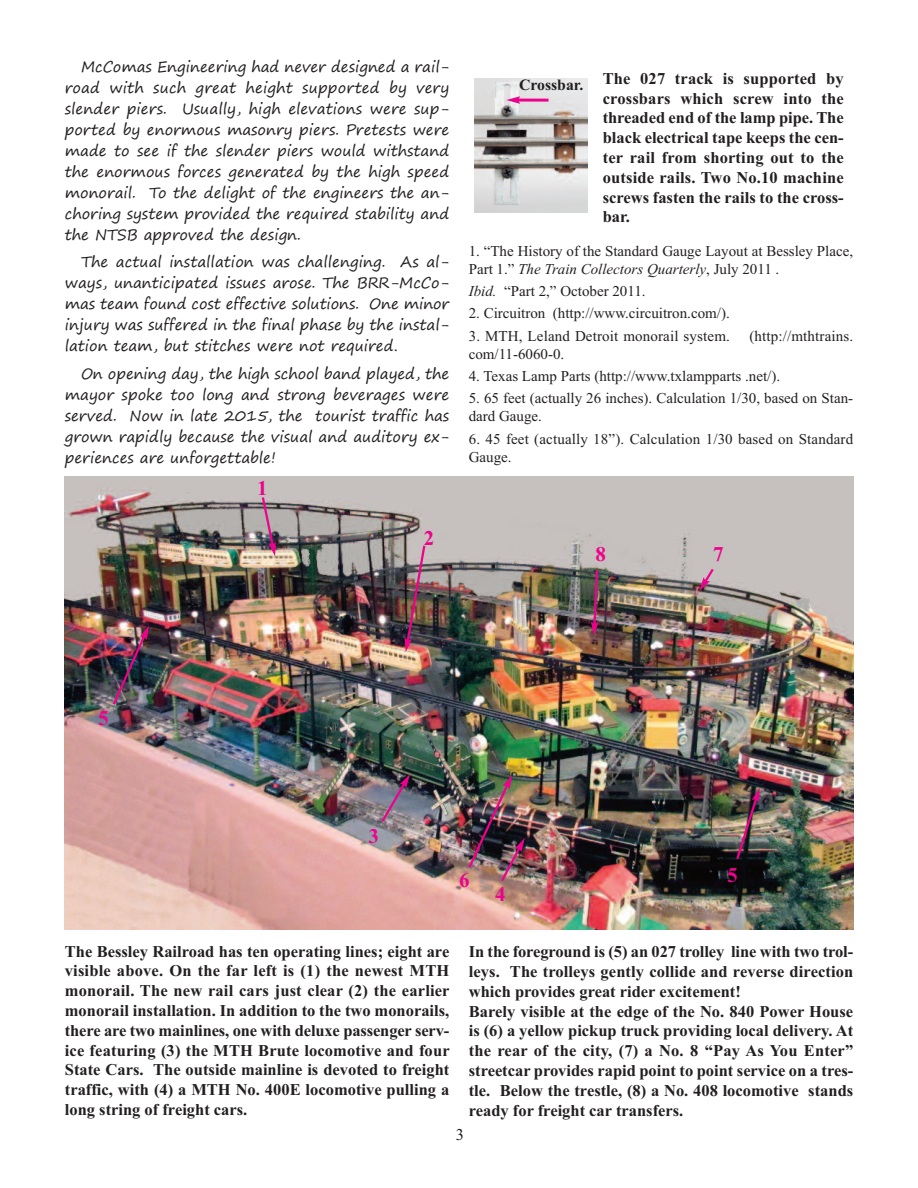
<style>
.page{position:relative;width:918px;height:1188px;background:#fff}
.page>*{position:absolute;margin:0;border:0;box-sizing:border-box;transform-origin:0 0}
.t1{font:700 21px "Times New Roman";color:#ed028c}
.t2{font:700 16.5px/19.8px "Times New Roman";color:#231f20;text-align:justify}
.t3{font:16.5px "Times New Roman";color:#231f20}
.t4{font:700 15.75px "Times New Roman";color:#231f20}
.t5{font:15px/21px "Segoe Print";color:#231f20;text-align:justify}
.t6{font:15px/18px "Times New Roman";color:#231f20}
.s1{font-family:"Times New Roman";font-size:16.8px}
.s2{font-style:italic}
</style>
<div class="page">
<img style="left:65px;top:477px;width:788px;height:452px">
<svg style="left:260px;top:495px;width:16px;height:61px"></svg>
<svg style="left:379px;top:774px;width:31px;height:50px;background:#7d697f"></svg>
<img style="left:111px;top:626px;width:38px;height:81px">
<img style="left:735px;top:788px;width:25px;height:74px">
<img style="left:466px;top:775px;width:59px;height:109px">
<svg style="left:591px;top:568px;width:8px;height:156px"></svg>
<svg style="left:699px;top:566px;width:17px;height:25px"></svg>
<img style="left:475px;top:79px;width:113px;height:134px">
<hr style="left:517px;top:99px;width:32px;height:3px;background:#ed028c">
<svg style="left:506px;top:96px;width:14px;height:8px"></svg>
<img style="left:404px;top:530px;width:29px;height:122px">
<p class="t5" style="left:65px;top:56px;width:386px;text-indent:16px">McComas Engineering had never designed a rail&shy;road with such great height supported by very slender piers. Usually, high elevations were sup&shy;ported by enormous masonry piers. Pretests were made to see if the slender piers would withstand the enormous forces generated by the high speed monorail. To the delight of the engineers the an&shy;choring system provided the required stability and the NTSB approved the design.</p>
<p class="t5" style="left:65px;top:252px;width:386px;text-indent:16px">The actual installation was challenging. As al&shy;ways, unanticipated issues arose. The BRR-McCo&shy;mas team found cost effective solutions. One minor injury was suffered in the final phase by the instal&shy;lation team, but stitches were not required<span class="s1">.</span></p>
<p class="t5" style="left:65px;top:363px;width:386px;text-indent:16px">On opening day, the high school band played, the mayor spoke too long and strong beverages were served. Now in late 2015, the tourist traffic has grown rapidly because the visual and auditory ex&shy;periences are unforgettable!</p>
<p class="t1" style="left:257px;top:475px;width:12px">1</p>
<p class="t4" style="left:519px;top:76px;width:66px">Crossbar.</p>
<p class="t2" style="left:603px;top:68px;width:243px">The 027 track is supported by crossbars which screw into the threaded end of the lamp pipe. The black electrical tape keeps the cen&shy;ter rail from shorting out to the outside rails. Two No.10 machine screws fasten the rails to the cross&shy;bar.</p>
<p class="t6" style="left:469px;top:242px;width:386px">1. “The History of the Standard Gauge Layout at Bessley Place,<br>Part 1.” <span class="s2">The Train Collectors Quarterly</span>, July 2011 .</p>
<p class="t6" style="left:469px;top:282px;width:178px"><span class="s2">Ibid.</span> “Part 2,” October 2011.</p>
<p class="t6" style="left:469px;top:304px;width:263px">2. Circuitron (http://www.circuitron.com/).</p>
<p class="t6" style="left:469px;top:327px;width:263px">3. MTH, Leland Detroit monorail system.</p>
<p class="t6" style="left:749px;top:327px;width:105px">(http://mthtrains.</p>
<p class="t6" style="left:469px;top:345px;width:97px">com/11-6060-0.</p>
<p class="t6" style="left:469px;top:367px;width:313px">4. Texas Lamp Parts (http://www.txlampparts .net/).</p>
<p class="t6" style="left:469px;top:389px;width:386px">5. 65 feet (actually 26 inches). Calculation 1/30, based on Stan&shy;dard Gauge.</p>
<p class="t6" style="left:469px;top:429px;width:386px">6. 45 feet (actually 18”). Calculation 1/30 based on Standard<br>Gauge.</p>
<p class="t1" style="left:595px;top:541px;width:12px">8</p>
<p class="t1" style="left:713px;top:542px;width:12px">7</p>
<p class="t1" style="left:98px;top:706px;width:12px">5</p>
<p class="t1" style="left:368px;top:823px;width:12px">3</p>
<p class="t1" style="left:459px;top:868px;width:12px">6</p>
<p class="t1" style="left:727px;top:863px;width:12px">5</p>
<p class="t1" style="left:495px;top:882px;width:12px">4</p>
<p class="t2" style="left:65px;top:941px;width:386px">The Bessley Railroad has ten operating lines; eight are visible above. On the far left is (1) the newest MTH monorail. The new rail cars just clear (2) the earlier monorail installation. In addition to the two monorails, there are two mainlines, one with deluxe passenger serv&shy;ice featuring (3) the MTH Brute locomotive and four State Cars. The outside mainline is devoted to freight traffic, with (4) a MTH No. 400E locomotive pulling a long string of freight cars.</p>
<p class="t2" style="left:469px;top:942px;width:386px;text-align:left">In the foreground is (5) an 027 trolley line with two trol&shy;leys. The trolleys gently collide and reverse direction which provides great rider excitement!<br>Barely visible at the edge of the No. 840 Power House is (6) a yellow pickup truck providing local delivery. At the rear of the city, (7) a No. 8 “Pay As You Enter” streetcar provides rapid point to point service on a tres&shy;tle. Below the trestle, (8) a No. 408 locomotive stands ready for freight car transfers.</p>
<p class="t3" style="left:456px;top:1124px;width:10px">3</p>
</div>
